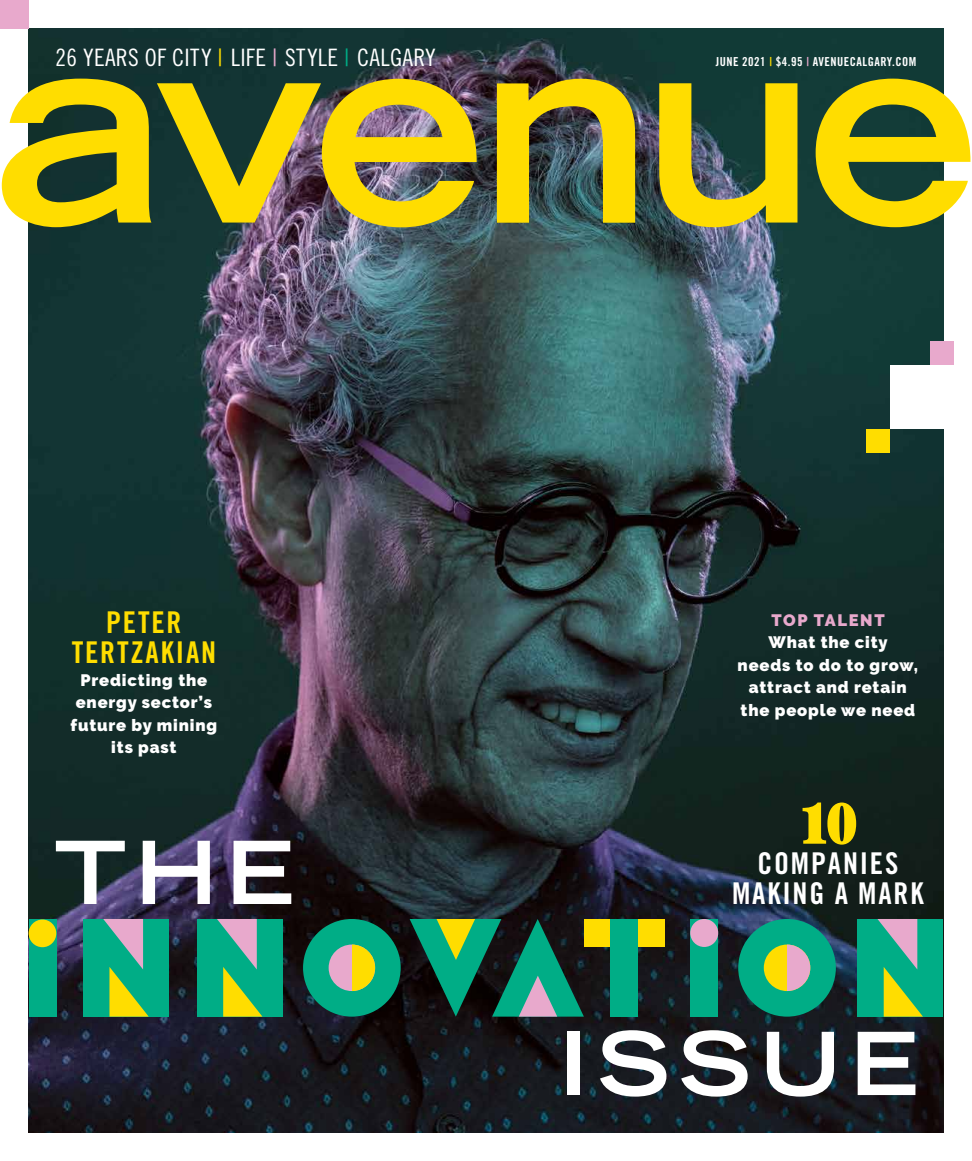
<style>
.page{position:relative;width:972px;height:1161px;background:#fff}
.page>*{position:absolute;margin:0;border:0;box-sizing:border-box;transform-origin:0 0}
.t1{font:700 expanded 87px "Trade Gothic LH";letter-spacing:.1em;color:#fff}
.t2{font:ultra-condensed 58.5px "Century";color:#fd0}
.t3{font:30px/30px "Trade Gothic Bold Cond Twenty";letter-spacing:.06em;color:#fff;text-align:center}
.t4{font:30px/30px "Trade Gothic Bold Cond Twenty";letter-spacing:.06em;color:#fd0;text-align:center}
.t5{font:24px "Trade Gothic Cond Eighteen";letter-spacing:.01em;color:#fff}
.t6{font:900 16.5px/22.5px "Raleway";letter-spacing:.05em;color:#fff;text-align:center}
.t7{font:900 16.5px "Raleway";letter-spacing:.1em;color:#e8a9cc}
.t8{font:12.3px "Trade Gothic Bold Cond Twenty";letter-spacing:.04em;color:#fff}
.s1{color:#fd0}
.s2{color:#e8a9cc}
.s3{color:#00ad86}
</style>
<div class="page">
<img style="left:29px;top:29px;width:914px;height:1103px">
<svg style="left:2px;top:79px;width:968px;height:148px;background:#96922f"></svg>
<img style="left:497px;top:79px;width:138px;height:144px">
<img style="left:322px;top:79px;width:155px;height:148px">
<div style="left:890px;top:365px;width:73px;height:64px;background:#fff"></div>
<div style="left:866px;top:429px;width:24px;height:24px;background:#fd0"></div>
<div style="left:930px;top:341px;width:24px;height:24px;background:#e8a9cc"></div>
<div style="left:0;top:0;width:29px;height:29px;background:#e8a9cc"></div>
<div style="left:29px;top:919px;width:27px;height:98px;background:#00ad86"></div>
<div style="left:303px;top:919px;width:98px;height:98px;background:#00ad86;border-radius:50%"></div>
<div style="left:329px;top:945px;width:46px;height:46px;background:#e8a9cc;border-radius:50%"></div>
<svg style="left:352px;top:945px;width:23px;height:46px"></svg>
<div style="left:83px;top:919px;width:86px;height:98px;background:#00ad86"></div>
<svg style="left:103px;top:919px;width:46px;height:98px"></svg>
<div style="left:197px;top:919px;width:86px;height:98px;background:#00ad86"></div>
<svg style="left:217px;top:919px;width:45px;height:98px"></svg>
<div style="left:857px;top:919px;width:86px;height:98px;background:#00ad86"></div>
<svg style="left:877px;top:919px;width:46px;height:98px"></svg>
<div style="left:738px;top:919px;width:98px;height:98px;background:#00ad86;border-radius:50%"></div>
<div style="left:764px;top:945px;width:46px;height:46px;background:#fd0;border-radius:50%"></div>
<svg style="left:787px;top:945px;width:23px;height:46px"></svg>
<svg style="left:410px;top:919px;width:174px;height:98px;background:#1f634a"></svg>
<div style="left:690px;top:919px;width:28px;height:98px;background:#00ad86"></div>
<div style="left:690px;top:919px;width:28px;height:28px;background:#e8a9cc;border-radius:50%"></div>
<div style="left:584px;top:919px;width:81px;height:28px;background:#fd0"></div>
<div style="left:610px;top:919px;width:28px;height:98px;background:#00ad86"></div>
<div style="left:29px;top:920px;width:27px;height:27px;background:#fd0;border-radius:50%"></div>
<h3 class="t5" style="left:56px;top:43px;width:382px">26 YEARS OF CITY <span class="s1">|</span> LIFE <span class="s2">|</span> STYLE <span class="s3">|</span> CALGARY</h3>
<p class="t8" style="left:716px;top:54px;width:202px">JUNE 2021 <span class="s1">|</span> $4.95 <span class="s2">|</span> AVENUECALGARY.COM</p>
<h3 class="t4" style="left:72px;top:607px;width:146px">PETER<br>TERTZAKIAN</h3>
<p class="t6" style="left:71px;top:669px;width:148px">Predicting the energy sector’s future by mining its past</p>
<h1 class="t1" style="left:54px;top:816px;width:241px">THE</h1>
<p class="t7" style="left:772px;top:611px;width:115px">TOP TALENT</p>
<p class="t6" style="left:738px;top:631px;width:182px">What the city<br>needs to do to grow, attract and retain the people we need</p>
<h2 class="t2" style="left:798px;top:789px;width:62px">10</h2>
<h3 class="t3" style="left:732px;top:848px;width:193px">COMPANIES<br>MAKING A MARK</h3>
<h1 class="t1" style="left:559px;top:1007px;width:360px">ISSUE</h1>
</div>
